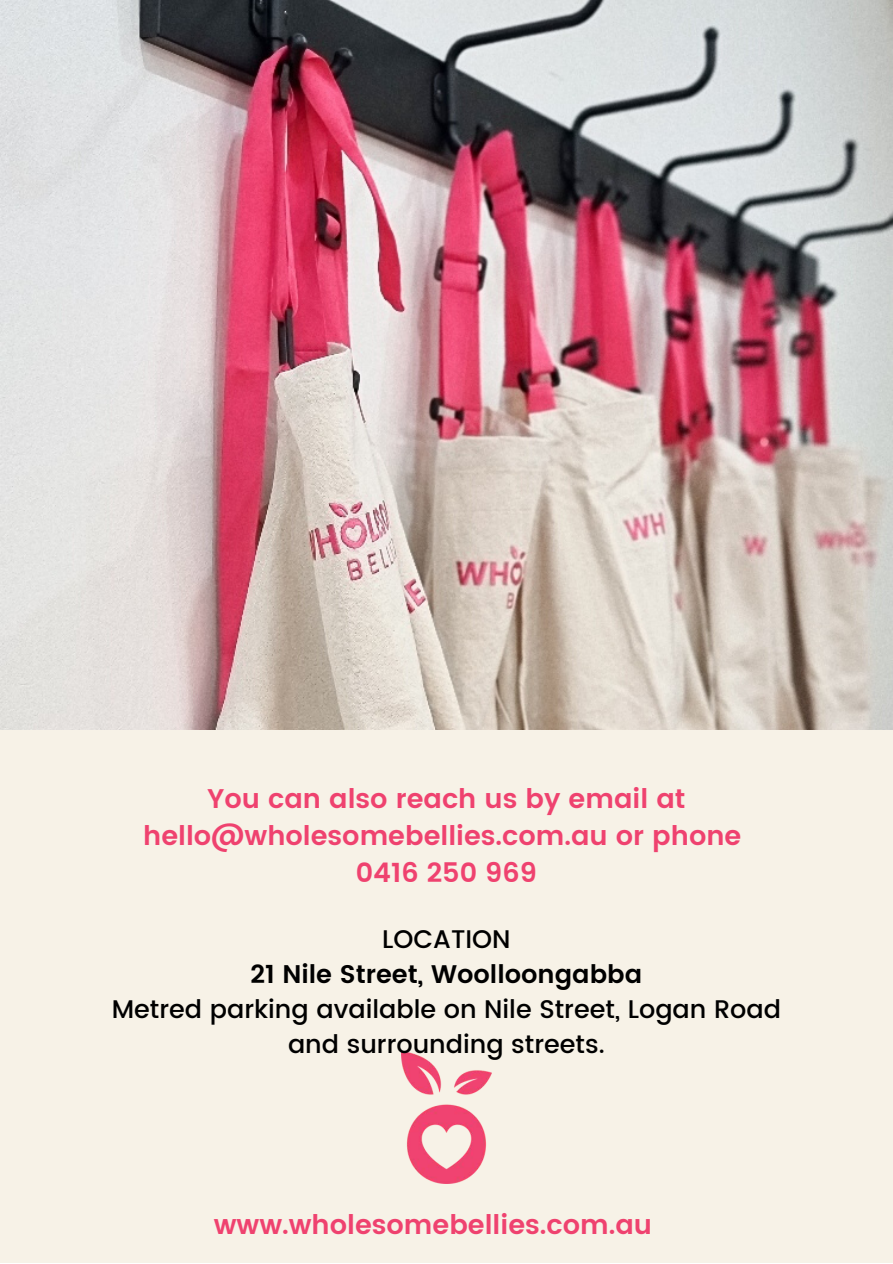
<style>
.page{position:relative;width:893px;height:1264px;background:#fff}
.page>*{position:absolute;margin:0;border:0;box-sizing:border-box;transform-origin:0 0}
.t1{font:600 27px/37px "Poppins";color:#ef426f;text-align:center}
.t2{font:500 25.5px/34.8px "Poppins";color:#000;text-align:center}
.t3{font:600 25.5px "Poppins";color:#000}
</style>
<div class="page">
<div style="left:0;top:0;width:892px;height:1262px;background:#f7f2e7"></div>
<img style="left:0;top:0;width:892px;height:730px">
<img style="left:401px;top:1051px;width:90px;height:132px">
<p class="t1" style="left:143px;top:780px;width:599px">You can also reach us by email at hello@wholesomebellies.com.au or phone<br>0416 250 969</p>
<p class="t2" style="left:382px;top:922px;width:130px">LOCATION</p>
<p class="t3" style="left:250px;top:955px;width:393px">21 Nile Street, Woolloongabba</p>
<p class="t2" style="left:112px;top:992px;width:670px">Metred parking available on Nile Street, Logan Road and surrounding streets.</p>
<p class="t1" style="left:214px;top:1207px;width:439px">www.wholesomebellies.com.au</p>
</div>
